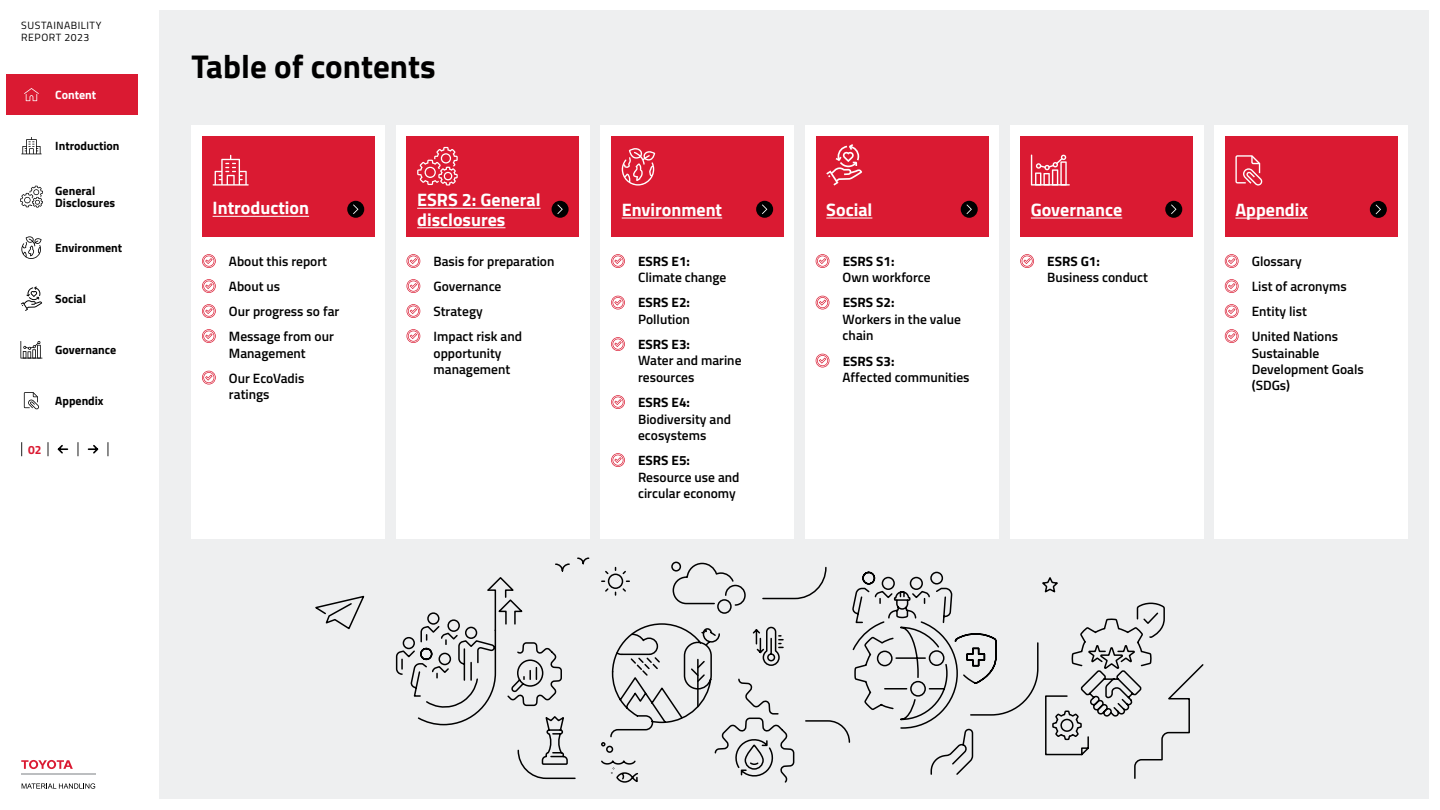
<style>
.page{position:relative;width:1440px;height:810px;background:#fff}
.page>*{position:absolute;margin:0;border:0;box-sizing:border-box;transform-origin:0 0}
.t1{font:700 33px "Titillium";color:#000}
.t2{font:700 18px/19.5px "Titillium";color:#fff}
.t3{font:600 13.5px/25px "Titillium";color:#000}
.t4{font:700 13.5px "Titillium";color:#000}
.t5{font:700 12px/12px "Titillium";color:#000}
.t6{font:700 12px "Titillium";color:#fff}
.t7{font:700 12px "Titillium";color:#da1a32}
.t8{font:10.5px/12px "Titillium";letter-spacing:.05em;color:#000}
</style>
<div class="page">
<div style="left:159px;top:11px;width:1270px;height:788px;background:#eeeff0"></div>
<div style="left:1214px;top:126px;width:194px;height:413px;background:#fff"></div>
<svg style="left:1225px;top:254px;width:14px;height:14px"></svg>
<svg style="left:1225px;top:279px;width:14px;height:14px"></svg>
<svg style="left:1225px;top:304px;width:14px;height:14px"></svg>
<svg style="left:1225px;top:329px;width:14px;height:14px"></svg>
<div style="left:1225px;top:136px;width:172px;height:101px;background:#da1a32"></div>
<hr style="left:1235px;top:218px;width:73px;height:1px;background:#fff">
<div style="left:1370px;top:201px;width:17px;height:17px;background:#000;border-radius:50%"></div>
<svg style="left:1376px;top:205px;width:5px;height:9px"></svg>
<div style="left:191px;top:126px;width:194px;height:413px;background:#fff"></div>
<svg style="left:202px;top:254px;width:14px;height:14px"></svg>
<svg style="left:202px;top:279px;width:14px;height:14px"></svg>
<svg style="left:202px;top:304px;width:14px;height:14px"></svg>
<svg style="left:202px;top:329px;width:14px;height:14px"></svg>
<svg style="left:202px;top:371px;width:14px;height:13px"></svg>
<div style="left:600px;top:126px;width:194px;height:413px;background:#fff"></div>
<svg style="left:611px;top:254px;width:14px;height:14px"></svg>
<svg style="left:611px;top:296px;width:14px;height:13px"></svg>
<svg style="left:611px;top:337px;width:14px;height:14px"></svg>
<svg style="left:611px;top:395px;width:14px;height:14px"></svg>
<svg style="left:611px;top:453px;width:14px;height:14px"></svg>
<div style="left:611px;top:136px;width:173px;height:101px;background:#da1a32"></div>
<hr style="left:622px;top:218px;width:100px;height:1px;background:#fff">
<div style="left:756px;top:201px;width:17px;height:17px;background:#000;border-radius:50%"></div>
<svg style="left:762px;top:204px;width:5px;height:10px"></svg>
<div style="left:1010px;top:126px;width:194px;height:413px;background:#fff"></div>
<svg style="left:1020px;top:254px;width:14px;height:14px"></svg>
<div style="left:1020px;top:136px;width:173px;height:101px;background:#da1a32"></div>
<hr style="left:1031px;top:218px;width:91px;height:1px;background:#fff">
<div style="left:1165px;top:201px;width:17px;height:17px;background:#000;border-radius:50%"></div>
<svg style="left:1171px;top:204px;width:6px;height:10px"></svg>
<div style="left:805px;top:126px;width:194px;height:413px;background:#fff"></div>
<svg style="left:816px;top:254px;width:13px;height:14px"></svg>
<svg style="left:816px;top:296px;width:13px;height:13px"></svg>
<svg style="left:816px;top:354px;width:13px;height:13px"></svg>
<div style="left:816px;top:136px;width:172px;height:101px;background:#da1a32"></div>
<hr style="left:826px;top:218px;width:46px;height:1px;background:#fff">
<div style="left:961px;top:201px;width:17px;height:17px;background:#000;border-radius:50%"></div>
<svg style="left:966px;top:204px;width:6px;height:10px"></svg>
<div style="left:396px;top:126px;width:194px;height:413px;background:#fff"></div>
<svg style="left:407px;top:254px;width:13px;height:14px"></svg>
<svg style="left:407px;top:279px;width:13px;height:14px"></svg>
<svg style="left:407px;top:304px;width:13px;height:14px"></svg>
<svg style="left:407px;top:329px;width:13px;height:14px"></svg>
<div style="left:407px;top:136px;width:172px;height:101px;background:#da1a32"></div>
<svg style="left:1235px;top:155px;width:27px;height:31px"></svg>
<svg style="left:1031px;top:154px;width:39px;height:32px"></svg>
<svg style="left:826px;top:144px;width:36px;height:42px"></svg>
<svg style="left:622px;top:148px;width:33px;height:38px"></svg>
<div style="left:202px;top:136px;width:173px;height:101px;background:#da1a32"></div>
<svg style="left:213px;top:155px;width:36px;height:31px"></svg>
<hr style="left:213px;top:216px;width:96px;height:1px;background:#fff">
<hr style="left:417px;top:208px;width:124px;height:1px;background:#fff">
<hr style="left:417px;top:227px;width:88px;height:1px;background:#fff">
<div style="left:552px;top:201px;width:17px;height:17px;background:#000;border-radius:50%"></div>
<svg style="left:557px;top:204px;width:6px;height:10px"></svg>
<svg style="left:417px;top:147px;width:41px;height:39px"></svg>
<div style="left:347px;top:201px;width:17px;height:17px;background:#000;border-radius:50%"></div>
<svg style="left:353px;top:204px;width:5px;height:10px"></svg>
<svg style="left:21px;top:760px;width:52px;height:9px"></svg>
<hr style="left:21px;top:773px;width:75px;height:2px;background:#bcbec0">
<svg style="left:22px;top:783px;width:73px;height:6px"></svg>
<svg style="left:21px;top:442px;width:1px;height:14px"></svg>
<svg style="left:48px;top:442px;width:1px;height:14px"></svg>
<svg style="left:78px;top:442px;width:1px;height:14px"></svg>
<svg style="left:108px;top:442px;width:1px;height:14px"></svg>
<svg style="left:21px;top:236px;width:21px;height:23px"></svg>
<svg style="left:24px;top:392px;width:15px;height:17px"></svg>
<svg style="left:20px;top:341px;width:22px;height:17px"></svg>
<svg style="left:21px;top:286px;width:21px;height:25px"></svg>
<svg style="left:21px;top:137px;width:21px;height:17px"></svg>
<div style="left:6px;top:74px;width:132px;height:41px;background:#da1a32"></div>
<svg style="left:24px;top:88px;width:15px;height:13px"></svg>
<svg style="left:57px;top:445px;width:12px;height:9px"></svg>
<svg style="left:87px;top:445px;width:12px;height:9px"></svg>
<svg style="left:20px;top:186px;width:23px;height:22px"></svg>
<svg style="left:315px;top:595px;width:50px;height:35px"></svg>
<svg style="left:395px;top:557px;width:195px;height:223px"></svg>
<svg style="left:601px;top:561px;width:603px;height:222px"></svg>
<p class="t8" style="left:21px;top:19px;width:82px">SUSTAINABILITY<br>REPORT 2023</p>
<p class="t6" style="left:55px;top:86px;width:42px">Content</p>
<p class="t5" style="left:55px;top:139px;width:66px">Introduction</p>
<p class="t5" style="left:55px;top:184px;width:61px">General<br>Disclosures</p>
<p class="t5" style="left:55px;top:241px;width:68px">Environment</p>
<p class="t5" style="left:55px;top:292px;width:32px">Social</p>
<p class="t5" style="left:55px;top:343px;width:62px">Governance</p>
<p class="t5" style="left:55px;top:394px;width:50px">Appendix</p>
<p class="t7" style="left:28px;top:440px;width:15px">02</p>
<h1 class="t1" style="left:191px;top:41px;width:246px">Table of contents</h1>
<h2 class="t2" style="left:213px;top:197px;width:98px">Introduction</h2>
<h2 class="t2" style="left:417px;top:189px;width:125px">ESRS 2: General disclosures</h2>
<p class="t3" style="left:229px;top:248px;width:112px">About this report<br>About us<br>Our progress so far<br>Message from our</p>
<p class="t3" style="left:229px;top:340px;width:78px">Management<br>Our EcoVadis</p>
<p class="t3" style="left:229px;top:381px;width:42px">ratings</p>
<p class="t3" style="left:434px;top:248px;width:122px">Basis for preparation<br>Governance<br>Strategy<br>Impact risk and</p>
<p class="t3" style="left:434px;top:344px;width:78px;line-height:16.5px">opportunity management</p>
<h2 class="t2" style="left:622px;top:199px;width:102px">Environment</h2>
<p class="t4" style="left:638px;top:251px;width:54px">ESRS E1:</p>
<p class="t3" style="left:638px;top:265px;width:90px">Climate change</p>
<p class="t4" style="left:638px;top:292px;width:54px">ESRS E2:</p>
<p class="t3" style="left:638px;top:306px;width:53px">Pollution</p>
<p class="t4" style="left:638px;top:334px;width:54px">ESRS E3:</p>
<p class="t3" style="left:638px;top:352px;width:105px;line-height:16.5px">Water and marine resources</p>
<p class="t4" style="left:638px;top:392px;width:54px">ESRS E4:</p>
<p class="t3" style="left:638px;top:410px;width:95px;line-height:16.5px">Biodiversity and ecosystems</p>
<p class="t4" style="left:638px;top:450px;width:54px">ESRS E5:</p>
<p class="t3" style="left:638px;top:468px;width:103px;line-height:16.5px">Resource use and circular economy</p>
<h2 class="t2" style="left:826px;top:199px;width:48px">Social</h2>
<p class="t4" style="left:843px;top:251px;width:53px">ESRS S1:</p>
<p class="t3" style="left:843px;top:265px;width:90px">Own workforce</p>
<p class="t4" style="left:843px;top:292px;width:53px">ESRS S2:</p>
<p class="t3" style="left:843px;top:310px;width:120px;line-height:16.5px">Workers in the value chain</p>
<p class="t4" style="left:843px;top:350px;width:53px">ESRS S3:</p>
<p class="t3" style="left:843px;top:364px;width:128px">Affected communities</p>
<h2 class="t2" style="left:1031px;top:199px;width:93px">Governance</h2>
<p class="t4" style="left:1047px;top:251px;width:54px">ESRS G1:</p>
<p class="t3" style="left:1047px;top:265px;width:102px">Business conduct</p>
<h2 class="t2" style="left:1235px;top:199px;width:74px">Appendix</h2>
<p class="t3" style="left:1252px;top:248px;width:96px">Glossary<br>List of acronyms<br>Entity list<br>United Nations</p>
<p class="t3" style="left:1252px;top:344px;width:113px;line-height:16.5px">Sustainable<br>Development Goals (SDGs)</p>
</div>
